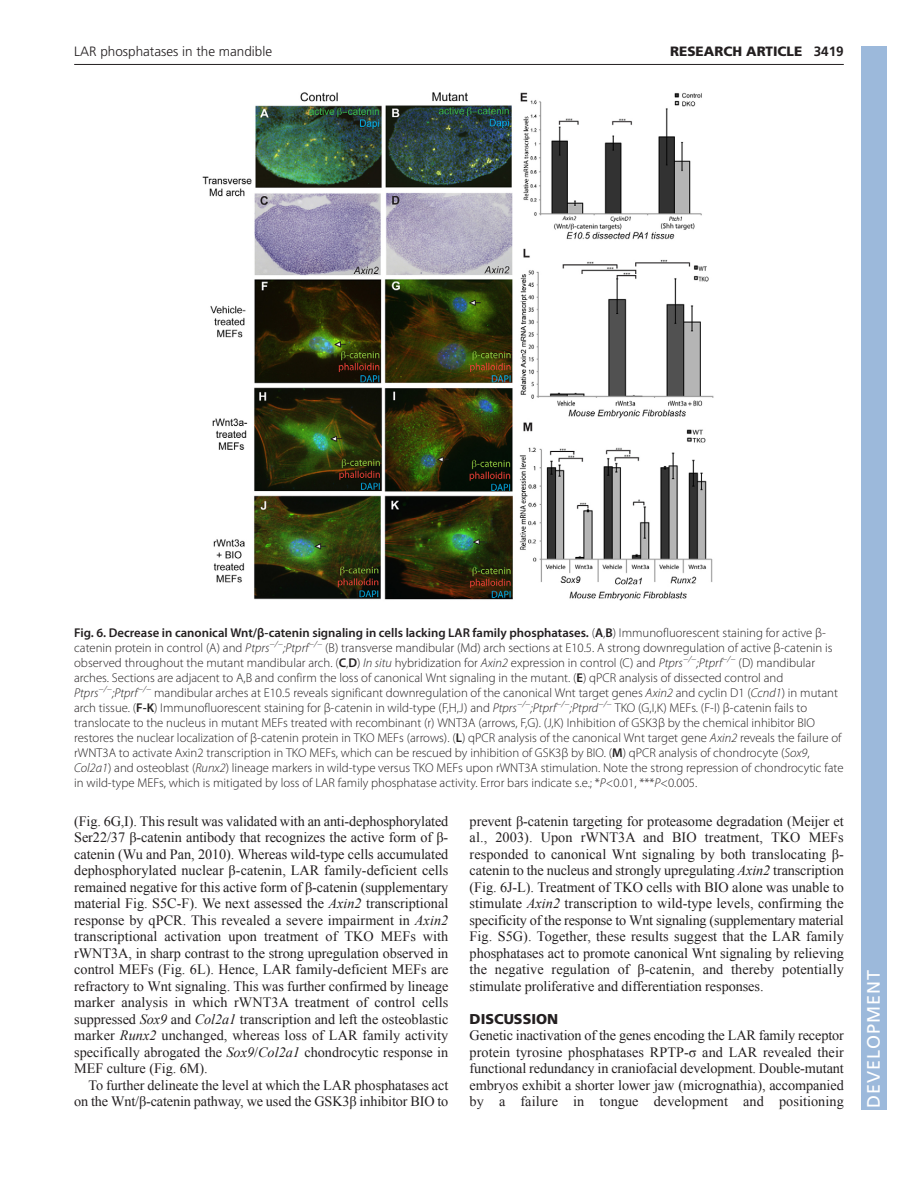
<style>
.page{position:relative;width:918px;height:1188px;background:#fff}
.page>*{position:absolute;margin:0;border:0;box-sizing:border-box;transform-origin:0 0}
.t1{font:18px "Frutiger LT Std";letter-spacing:.055em;color:#fff}
.t2{font:14.25px/16.5px "Times New Roman";letter-spacing:-.005em;color:#231f20;text-align:justify}
.t3{font:900 14.25px "Frutiger LT Std";color:#231f20}
.t4{font:300 13.5px "Frutiger";color:#231f20}
.t5{font:900 13.5px "Frutiger LT Std";color:#231f20}
.t6{font:300 12.75px/15px "Myriad Pro";color:#231f20}
.s1{font-weight:700}
.s2{font-weight:600}
.s3{font-style:italic}
</style>
<div class="page">
<hr style="left:74px;top:64px;width:770px;height:1px;background:#231f20">
<img style="left:202px;top:92px;width:512px;height:509px">
<div style="left:861px;top:46px;width:25px;height:1064px;background:#9cb9db"></div>
<p class="t4" style="left:74px;top:46px;width:200px">LAR phosphatases in the mandible</p>
<p class="t5" style="left:670px;top:46px;width:175px">RESEARCH ARTICLE <span class="s1">3419</span></p>
<p class="t6" style="left:74px;top:626px;width:771px"><span class="s2">Fig. 6. Decrease in canonical Wnt/β-catenin signaling in cells lacking LAR family phosphatases.</span> (<span class="s2">A</span>,<span class="s2">B</span>) Immunofluorescent staining for active β&shy;catenin protein in control (A) and <span class="s3">Ptprs</span><sup>−/−</sup><span class="s3">;Ptprf</span><sup>−/−</sup> (B) transverse mandibular (Md) arch sections at E10.5. A strong downregulation of active β-catenin is observed throughout the mutant mandibular arch. (<span class="s2">C</span>,<span class="s2">D</span>) <span class="s3">In situ</span> hybridization for <span class="s3">Axin2</span> expression in control (C) and <span class="s3">Ptprs</span><sup>−/−</sup><span class="s3">;Ptprf</span><sup>−/−</sup> (D) mandibular arches. Sections are adjacent to A,B and confirm the loss of canonical Wnt signaling in the mutant. (<span class="s2">E</span>) qPCR analysis of dissected control and <span class="s3">Ptprs</span><sup>−/−</sup><span class="s3">;Ptprf</span><sup>−/−</sup> mandibular arches at E10.5 reveals significant downregulation of the canonical Wnt target genes <span class="s3">Axin2</span> and cyclin D1 (<span class="s3">Ccnd1</span>) in mutant arch tissue. (<span class="s2">F-K</span>) Immunofluorescent staining for β-catenin in wild-type (F,H,J) and <span class="s3">Ptprs</span><sup>−/−</sup><span class="s3">;Ptprf</span><sup>−/−</sup><span class="s3">;Ptprd</span><sup>−/−</sup> TKO (G,I,K) MEFs. (F-I) β-catenin fails to translocate to the nucleus in mutant MEFs treated with recombinant (r) WNT3A (arrows, F,G). (J,K) Inhibition of GSK3β by the chemical inhibitor BIO restores the nuclear localization of β-catenin protein in TKO MEFs (arrows). (<span class="s2">L</span>) qPCR analysis of the canonical Wnt target gene <span class="s3">Axin2</span> reveals the failure of rWNT3A to activate Axin2 transcription in TKO MEFs, which can be rescued by inhibition of GSK3β by BIO. (<span class="s2">M</span>) qPCR analysis of chondrocyte (<span class="s3">Sox9</span>, <span class="s3">Col2a1</span>) and osteoblast (<span class="s3">Runx2</span>) lineage markers in wild-type versus TKO MEFs upon rWNT3A stimulation. Note the strong repression of chondrocytic fate in wild-type MEFs, which is mitigated by loss of LAR family phosphatase activity. Error bars indicate s.e.; *<span class="s3">P</span>&lt;0.01, ***<span class="s3">P</span>&lt;0.005.</p>
<p class="t2" style="left:74px;top:813px;width:376px">(Fig. 6G,I). This result was validated with an anti-dephosphorylated Ser22/37 β-catenin antibody that recognizes the active form of β&shy;catenin (Wu and Pan, 2010). Whereas wild-type cells accumulated dephosphorylated nuclear β-catenin, LAR family-deficient cells remained negative for this active form of β-catenin (supplementary material Fig. S5C-F). We next assessed the <span class="s3">Axin2</span> transcriptional response by qPCR. This revealed a severe impairment in <span class="s3">Axin2 </span>transcriptional activation upon treatment of TKO MEFs with rWNT3A, in sharp contrast to the strong upregulation observed in control MEFs (Fig. 6L). Hence, LAR family-deficient MEFs are refractory to Wnt signaling. This was further confirmed by lineage marker analysis in which rWNT3A treatment of control cells suppressed <span class="s3">Sox9</span> and <span class="s3">Col2a1</span> transcription and left the osteoblastic marker <span class="s3">Runx2</span> unchanged, whereas loss of LAR family activity specifically abrogated the <span class="s3">Sox9</span>/<span class="s3">Col2a1</span> chondrocytic response in MEF culture (Fig. 6M).</p>
<p class="t2" style="left:74px;top:1077px;width:376px;text-align:right">To further delineate the level at which the LAR phosphatases act on the Wnt/β-catenin pathway, we used the GSK3β inhibitor BIO to</p>
<p class="t2" style="left:470px;top:813px;width:376px">prevent β-catenin targeting for proteasome degradation (Meijer et al., 2003). Upon rWNT3A and BIO treatment, TKO MEFs responded to canonical Wnt signaling by both translocating β&shy;catenin to the nucleus and strongly upregulating <span class="s3">Axin2</span> transcription (Fig. 6J-L). Treatment of TKO cells with BIO alone was unable to stimulate <span class="s3">Axin2</span> transcription to wild-type levels, confirming the specificity of the response to Wnt signaling (supplementary material Fig. S5G). Together, these results suggest that the LAR family phosphatases act to promote canonical Wnt signaling by relieving the negative regulation of β-catenin, and thereby potentially stimulate proliferative and differentiation responses.</p>
<p class="t3" style="left:470px;top:1013px;width:90px">DISCUSSION</p>
<p class="t2" style="left:470px;top:1027px;width:376px">Genetic inactivation of the genes encoding the LAR family receptor protein tyrosine phosphatases RPTP-σ and LAR revealed their functional redundancy in craniofacial development. Double-mutant embryos exhibit a shorter lower jaw (micrognathia), accompanied by a failure in tongue development and positioning</p>
<p class="t1" style="left:863px;top:1108px;width:140px;rotate:-90deg">DEVELOPMENT</p>
</div>
